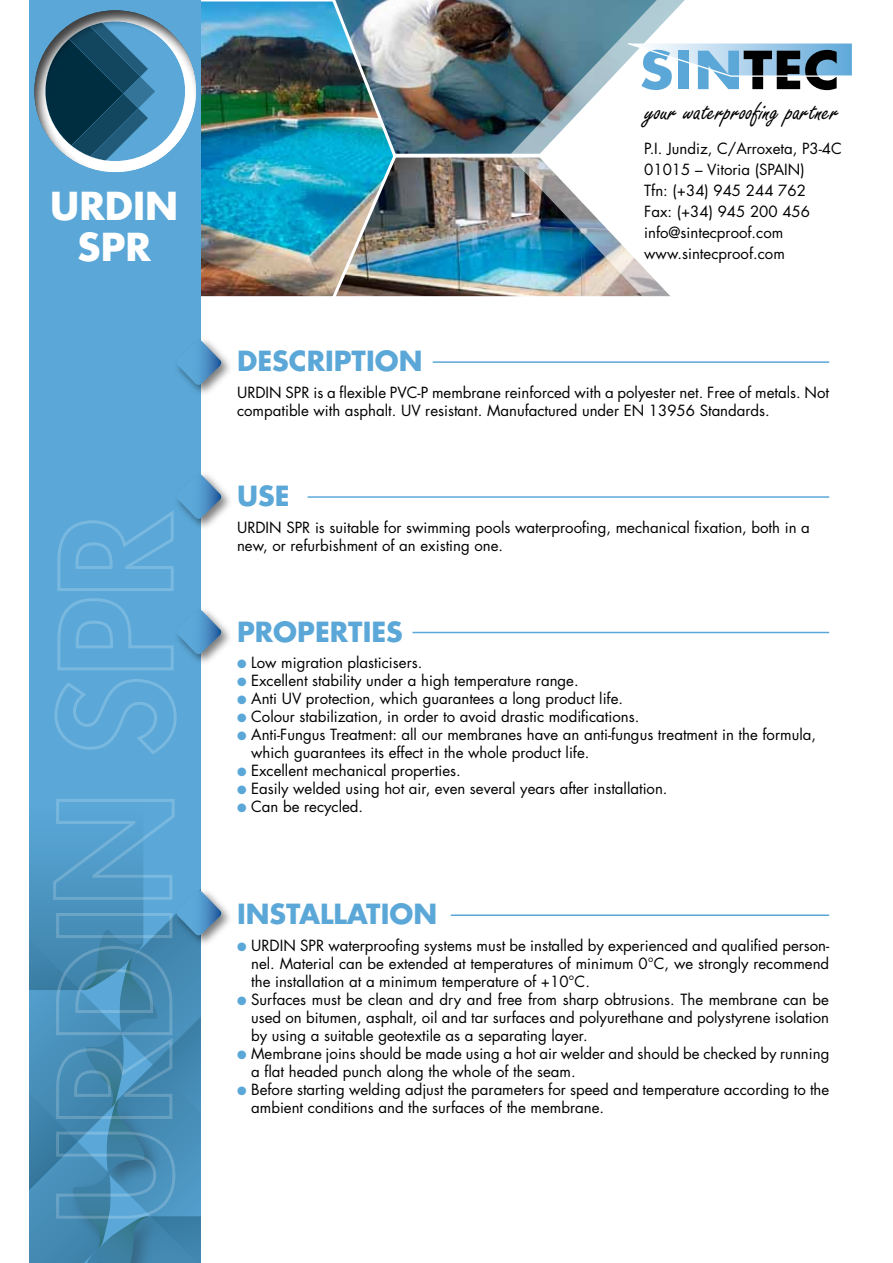
<style>
.page{position:relative;width:893px;height:1263px;background:#fff}
.page>*{position:absolute;margin:0;border:0;box-sizing:border-box;transform-origin:0 0}
.t1{font:700 37.5px/40.5px "Futura Std";color:#fff;text-align:center}
.t2{font:27.75px "Freestyle Script";color:#000}
.t3{font:700 27px "Futura Std";color:#5ba8d8}
.t4{font:15px/18px "Futura Std";color:#000}
.s1{color:#5ba8d8}
</style>
<div class="page">
<img style="left:398px;top:157px;width:111px;height:140px">
<img style="left:398px;top:0;width:111px;height:154px">
<img style="left:201px;top:0;width:197px;height:297px">
<img style="left:509px;top:0;width:29px;height:297px">
<svg style="left:538px;top:0;width:292px;height:363px"></svg>
<svg style="left:626px;top:42px;width:226px;height:48px"></svg>
<hr style="left:393px;top:154px;width:171px;height:3px;background:#fff">
<div style="left:30px;top:0;width:171px;height:1263px;background:#5ba8d8"></div>
<div style="left:0;top:3px;width:200px;height:180px;background:#000;opacity:.75"></div>
<hr style="left:433px;top:361px;width:396px;height:2px;background:#5ba8d8">
<div style="left:173px;top:337px;width:60px;height:60px;background:#000;opacity:.51"></div>
<svg style="left:175px;top:340px;width:48px;height:47px"></svg>
<hr style="left:308px;top:496px;width:521px;height:2px;background:#5ba8d8">
<div style="left:173px;top:471px;width:60px;height:60px;background:#000;opacity:.51"></div>
<hr style="left:412px;top:632px;width:417px;height:1px;background:#5ba8d8">
<div style="left:173px;top:606px;width:60px;height:60px;background:#000;opacity:.51"></div>
<svg style="left:54px;top:474px;width:169px;height:280px"></svg>
<hr style="left:451px;top:914px;width:378px;height:2px;background:#5ba8d8">
<div style="left:173px;top:887px;width:60px;height:61px;background:#000;opacity:.51"></div>
<svg style="left:30px;top:799px;width:193px;height:464px"></svg>
<h1 class="t1" style="left:50px;top:185px;width:130px">URDIN<br>SPR</h1>
<h2 class="t2" style="left:645px;top:96px;width:195px">your waterproofing partner</h2>
<p class="t4" style="left:644px;top:138px;width:199px;line-height:21px">P.I. Jundiz, C/Arroxeta, P3-4C<br>01015 – Vitoria (SPAIN)<br>Tfn: (+34) 945 244 762<br>Fax: (+34) 945 200 456 info@sintecproof.com www.sintecproof.com</p>
<h3 class="t3" style="left:237px;top:343px;width:187px">DESCRIPTION</h3>
<p class="t4" style="left:237px;top:384px;width:593px">URDIN SPR is a flexible PVC-P membrane reinforced with a polyester net. Free of metals. Not compatible with asphalt. UV resistant. Manufactured under EN 13956 Standards.</p>
<h3 class="t3" style="left:237px;top:478px;width:54px">USE</h3>
<p class="t4" style="left:237px;top:518px;width:574px">URDIN SPR is suitable for swimming pools waterproofing, mechanical fixation, both in a new, or refurbishment of an existing one.</p>
<h3 class="t3" style="left:237px;top:614px;width:167px">PROPERTIES</h3>
<p class="t4" style="left:237px;top:654px;width:187px"><span class="s1">●</span> Low migration plasticisers.</p>
<p class="t4" style="left:237px;top:672px;width:343px"><span class="s1">●</span> Excellent stability under a high temperature range.</p>
<p class="t4" style="left:237px;top:690px;width:388px"><span class="s1">●</span> Anti UV protection, which guarantees a long product life.</p>
<p class="t4" style="left:237px;top:708px;width:404px"><span class="s1">●</span> Colour stabilization, in order to avoid drastic modifications.</p>
<p class="t4" style="left:251px;top:726px;width:566px;text-indent:-14px"><span class="s1">●</span> Anti-Fungus Treatment: all our membranes have an anti-fungus treatment in the formula, which guarantees its effect in the whole product life.</p>
<p class="t4" style="left:237px;top:762px;width:225px"><span class="s1">●</span> Excellent mechanical properties.</p>
<p class="t4" style="left:237px;top:780px;width:432px"><span class="s1">●</span> Easily welded using hot air, even several years after installation.</p>
<p class="t4" style="left:237px;top:798px;width:128px"><span class="s1">●</span> Can be recycled.</p>
<h3 class="t3" style="left:237px;top:896px;width:202px">INSTALLATION</h3>
<p class="t4" style="left:251px;top:936px;width:580px;text-align:justify;text-indent:-14px"><span class="s1">●</span> URDIN SPR waterproofing systems must be installed by experienced and qualified person&shy;nel. Material can be extended at temperatures of minimum 0°C, we strongly recommend the installation at a minimum temperature of +10°C.</p>
<p class="t4" style="left:251px;top:990px;width:579px;text-align:justify;text-indent:-14px"><span class="s1">●</span> Surfaces must be clean and dry and free from sharp obtrusions. The membrane can be used on bitumen, asphalt, oil and tar surfaces and polyurethane and polystyrene isolation by using a suitable geotextile as a separating layer.</p>
<p class="t4" style="left:251px;top:1044px;width:580px;text-indent:-14px"><span class="s1">●</span> Membrane joins should be made using a hot air welder and should be checked by running a flat headed punch along the whole of the seam.</p>
<p class="t4" style="left:251px;top:1080px;width:580px;text-indent:-14px"><span class="s1">●</span> Before starting welding adjust the parameters for speed and temperature according to the ambient conditions and the surfaces of the membrane.</p>
</div>
